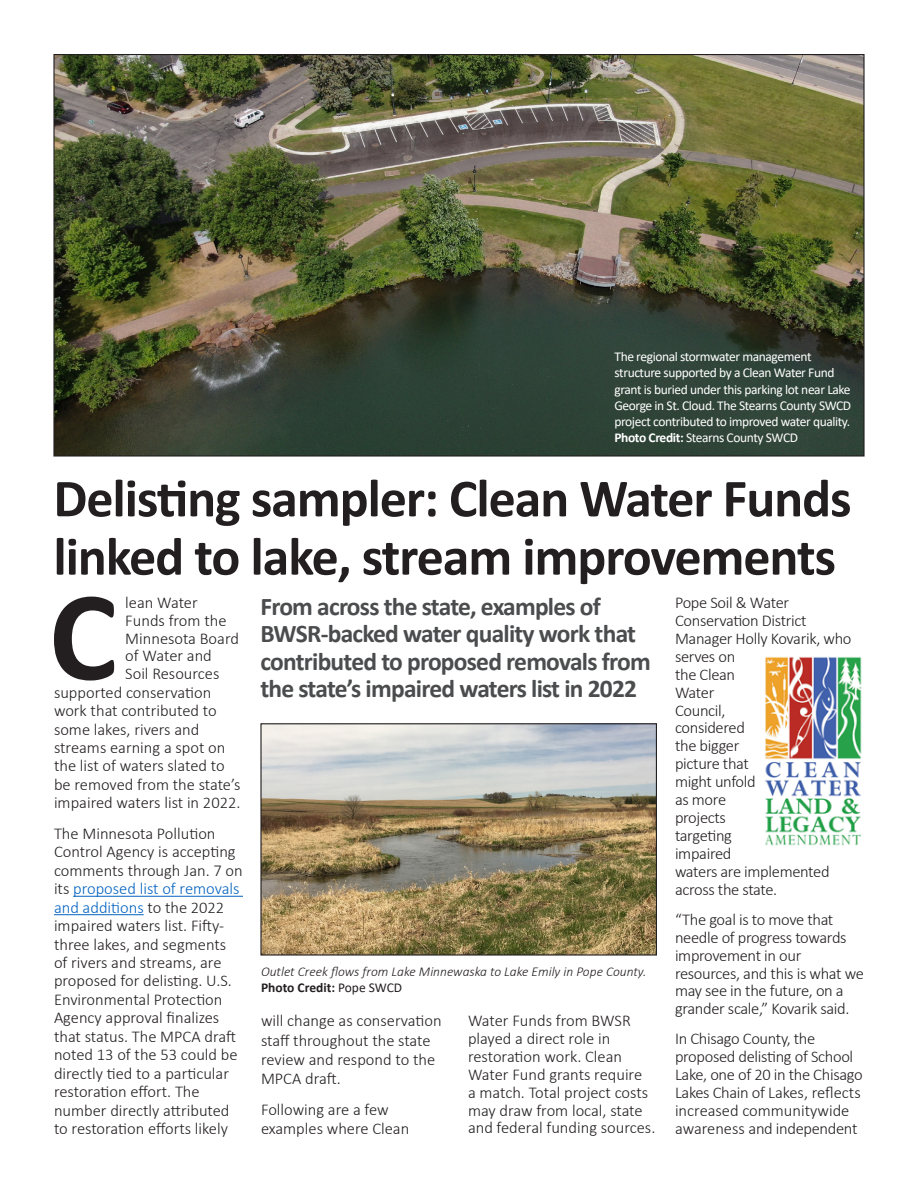
<style>
.page{position:relative;width:918px;height:1188px;background:#fff}
.page>*{position:absolute;margin:0;border:0;box-sizing:border-box;transform-origin:0 0}
.t1{font:700 128.7px "Calibri";color:#231f20}
.t2{font:700 54px/58.2px "Calibri";letter-spacing:-.02em;color:#231f20}
.t3{font:700 25.5px/27.5px "Calibri";letter-spacing:-.03em;color:#4b4c4d}
.t4{font:300 16.5px/18px "Calibri";letter-spacing:-.005em;color:#231f20}
.t5{font:13.5px/16.2px "Calibri";letter-spacing:-.03em;color:#fff}
.t6{font:italic 300 13.5px/16.2px "Calibri";color:#231f20}
.s1{font-weight:700}
.s2{color:#0563c1}
.s3{font-weight:700;font-style:normal}
.s4{font-weight:400;font-style:normal}
</style>
<div class="page">
<hr style="left:73px;top:896px;width:170px;height:1px;background:#0563c1">
<hr style="left:54px;top:914px;width:90px;height:1px;background:#0563c1">
<img style="left:765px;top:657px;width:97px;height:189px">
<img style="left:262px;top:725px;width:393px;height:229px">
<div style="left:260px;top:723px;width:397px;height:233px;border:1px solid #231f20"></div>
<img style="left:55px;top:56px;width:808px;height:399px">
<p class="t5" style="left:615px;top:348px;width:238px">The regional stormwater management structure supported by a Clean Water Fund grant is buried under this parking lot near Lake George in St. Cloud. The Stearns County SWCD project contributed to improved water quality.</p>
<p class="t5" style="left:615px;top:429px;width:185px"><span class="s1">Photo Credit:</span> Stearns County SWCD</p>
<p class="t2" style="left:53px;top:469px;width:800px">Delisting sampler: Clean Water Funds linked to lake, stream improvements</p>
<p class="t3" style="left:260px;top:592px;width:392px">From across the state, examples of BWSR-backed water quality work that contributed to proposed removals from the state’s impaired waters list in 2022</p>
<p class="t1" style="left:49px;top:546px;width:70px">C</p>
<p class="t4" style="left:125px;top:593px;width:74px">lean Water</p>
<p class="t4" style="left:675px;top:593px;width:178px">Pope Soil &amp; Water<br>Conservation District<br>Manager Holly Kovarik, who serves on<br>the Clean<br>Water<br>Council,<br>considered<br>the bigger<br>picture that<br>might unfold<br>as more<br>projects<br>targeting<br>impaired<br>waters are implemented across the state.</p>
<p class="t4" style="left:675px;top:910px;width:190px">“The goal is to move that needle of progress towards improvement in our resources, and this is what we may see in the future, on a grander scale,” Kovarik said.</p>
<p class="t4" style="left:675px;top:1030px;width:189px">In Chisago County, the proposed delisting of School<br>Lake, one of 20 in the Chisago<br>Lakes Chain of Lakes, reflects increased communitywide awareness and independent</p>
<p class="t4" style="left:125px;top:611px;width:103px">Funds from the</p>
<p class="t4" style="left:125px;top:629px;width:115px">Minnesota Board</p>
<p class="t4" style="left:125px;top:647px;width:88px">of Water and</p>
<p class="t4" style="left:125px;top:665px;width:96px">Soil Resources</p>
<p class="t4" style="left:54px;top:683px;width:159px">supported conservation</p>
<p class="t4" style="left:54px;top:701px;width:164px">work that contributed to</p>
<p class="t4" style="left:54px;top:720px;width:147px">some lakes, rivers and</p>
<p class="t4" style="left:54px;top:738px;width:173px">streams earning a spot on</p>
<p class="t4" style="left:54px;top:757px;width:172px">the list of waters slated to</p>
<p class="t4" style="left:54px;top:775px;width:188px">be removed from the state’s</p>
<p class="t4" style="left:54px;top:794px;width:188px">impaired waters list in 2022.</p>
<p class="t4" style="left:54px;top:824px;width:190px;line-height:18.5px">The Minnesota Pollution<br>Control Agency is accepting comments through Jan. 7 on its <span class="s2">proposed list of removals and additions</span> to the 2022 impaired waters list. Fifty&shy;three lakes, and segments of rivers and streams, are proposed for delisting. U.S.<br>Environmental Protection<br>Agency approval finalizes that status. The MPCA draft noted 13 of the 53 could be directly tied to a particular restoration effort. The number directly attributed to restoration efforts likely</p>
<p class="t6" style="left:261px;top:963px;width:387px">Outlet Creek flows from Lake Minnewaska to Lake Emily in Pope County.<br><span class="s3">Photo Credit:</span> <span class="s4">Pope SWCD</span></p>
<p class="t4" style="left:261px;top:1011px;width:182px;line-height:19px">will change as conservation staff throughout the state review and respond to the<br>MPCA draft.</p>
<p class="t4" style="left:261px;top:1100px;width:150px;line-height:19px">Following are a few examples where Clean</p>
<p class="t4" style="left:468px;top:1012px;width:189px">Water Funds from BWSR played a direct role in restoration work. Clean<br>Water Fund grants require<br>a match. Total project costs may draw from local, state and federal funding sources.</p>
</div>
